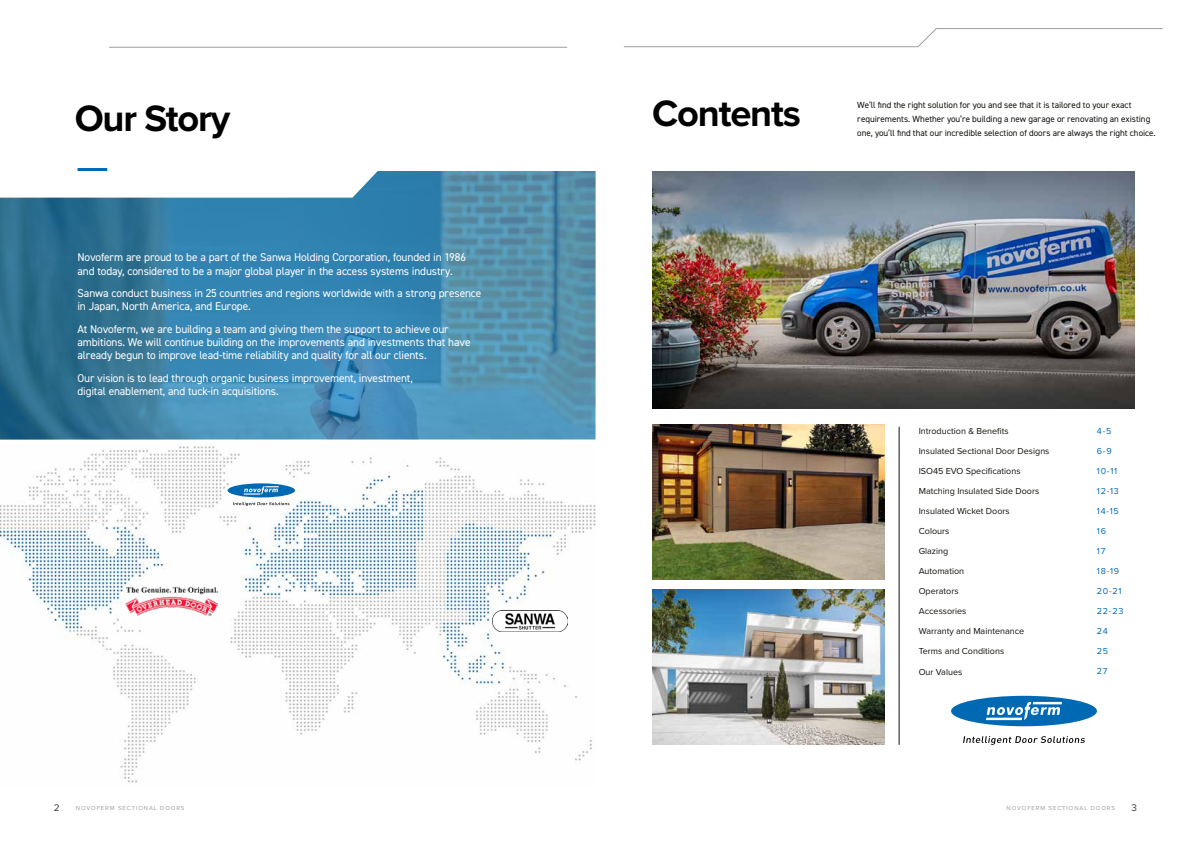
<style>
.page{position:relative;width:1191px;height:842px;background:#fff}
.page>*{position:absolute;margin:0;border:0;box-sizing:border-box;transform-origin:0 0}
.t1{font:700 38px "Proxima Nova";letter-spacing:-.03em;color:#000}
.t2{font:11.3px/13.4px "DIN2014";letter-spacing:-.015em;color:#fff}
.t3{font:10px "Proxima Nova";color:#3c3c3b}
.t4{font:9px "Proxima Nova";color:#12110c}
.t5{font:9px/14px "DIN2014";color:#12110c}
.t6{font:9px "Proxima Nova";letter-spacing:.08em;color:#0069b4}
.t7{font:6px "Proxima Nova";letter-spacing:.15em;color:#9d9d9c}
</style>
<div class="page">
<hr style="left:109px;top:47px;width:458px;height:1px;background:#9d9d9c">
<svg style="left:623px;top:28px;width:540px;height:19px"></svg>
<img style="left:652px;top:171px;width:482px;height:237px">
<hr style="left:899px;top:427px;width:1px;height:318px;background:#12110c">
<img style="left:652px;top:424px;width:232px;height:156px">
<img style="left:652px;top:590px;width:232px;height:155px">
<svg style="left:963px;top:736px;width:122px;height:9px"></svg>
<svg style="left:951px;top:696px;width:146px;height:30px"></svg>
<img style="left:0;top:446px;width:595px;height:337px">
<img style="left:492px;top:611px;width:75px;height:20px">
<img style="left:122px;top:584px;width:99px;height:34px">
<svg style="left:227px;top:483px;width:68px;height:23px"></svg>
<hr style="left:77px;top:168px;width:30px;height:3px;background:#0069b4">
<svg style="left:0;top:171px;width:595px;height:268px;background:#498cae"></svg>
<h1 class="t1" style="left:75px;top:102px;width:157px">Our Story</h1>
<p class="t2" style="left:77px;top:251px;width:390px">Novoferm are proud to be a part of the Sanwa Holding Corporation, founded in 1986 and today, considered to be a major global player in the access systems industry.</p>
<p class="t2" style="left:77px;top:287px;width:405px">Sanwa conduct business in 25 countries and regions worldwide with a strong presence in Japan, North America, and Europe.</p>
<p class="t2" style="left:77px;top:322px;width:394px">At Novoferm, we are building a team and giving them the support to achieve our ambitions. We will continue building on the improvements and investments that have already begun to improve lead-time reliability and quality for all our clients.</p>
<p class="t2" style="left:77px;top:371px;width:337px">Our vision is to lead through organic business improvement, investment, digital enablement, and tuck-in acquisitions.</p>
<h1 class="t1" style="left:652px;top:98px;width:150px">Contents</h1>
<p class="t5" style="left:857px;top:98px;width:300px">We’ll find the right solution for you and see that it is tailored to your exact requirements. Whether you’re building a new garage or renovating an existing one, you’ll find that our incredible selection of doors are always the right choice.</p>
<p class="t4" style="left:918px;top:427px;width:91px">Introduction &amp; Benefits</p>
<p class="t4" style="left:918px;top:447px;width:132px">Insulated Sectional Door Designs</p>
<p class="t4" style="left:918px;top:467px;width:103px">ISO45 EVO Specifications</p>
<p class="t4" style="left:918px;top:487px;width:122px">Matching Insulated Side Doors</p>
<p class="t4" style="left:918px;top:507px;width:92px">Insulated Wicket Doors</p>
<p class="t4" style="left:918px;top:527px;width:32px">Colours</p>
<p class="t4" style="left:918px;top:547px;width:31px">Glazing</p>
<p class="t4" style="left:918px;top:567px;width:47px">Automation</p>
<p class="t4" style="left:918px;top:587px;width:41px">Operators</p>
<p class="t4" style="left:918px;top:607px;width:49px">Accessories</p>
<p class="t4" style="left:918px;top:627px;width:107px">Warranty and Maintenance</p>
<p class="t4" style="left:918px;top:647px;width:87px">Terms and Conditions</p>
<p class="t4" style="left:918px;top:668px;width:45px">Our Values</p>
<p class="t6" style="left:1097px;top:427px;width:16px">4-5</p>
<p class="t6" style="left:1097px;top:447px;width:16px">6-9</p>
<p class="t6" style="left:1097px;top:467px;width:22px">10-11</p>
<p class="t6" style="left:1097px;top:487px;width:23px">12-13</p>
<p class="t6" style="left:1097px;top:507px;width:24px">14-15</p>
<p class="t6" style="left:1097px;top:527px;width:11px">16</p>
<p class="t6" style="left:1097px;top:547px;width:10px">17</p>
<p class="t6" style="left:1097px;top:567px;width:24px">18-19</p>
<p class="t6" style="left:1097px;top:587px;width:26px">20-21</p>
<p class="t6" style="left:1097px;top:607px;width:28px">22-23</p>
<p class="t6" style="left:1097px;top:627px;width:13px">24</p>
<p class="t6" style="left:1097px;top:647px;width:13px">25</p>
<p class="t6" style="left:1097px;top:667px;width:12px">27</p>
<p class="t3" style="left:54px;top:803px;width:7px">2</p>
<p class="t7" style="left:76px;top:805px;width:110px">NOVOFERM SECTIONAL DOORS</p>
<p class="t7" style="left:1006px;top:805px;width:110px">NOVOFERM SECTIONAL DOORS</p>
<p class="t3" style="left:1131px;top:803px;width:7px">3</p>
</div>
